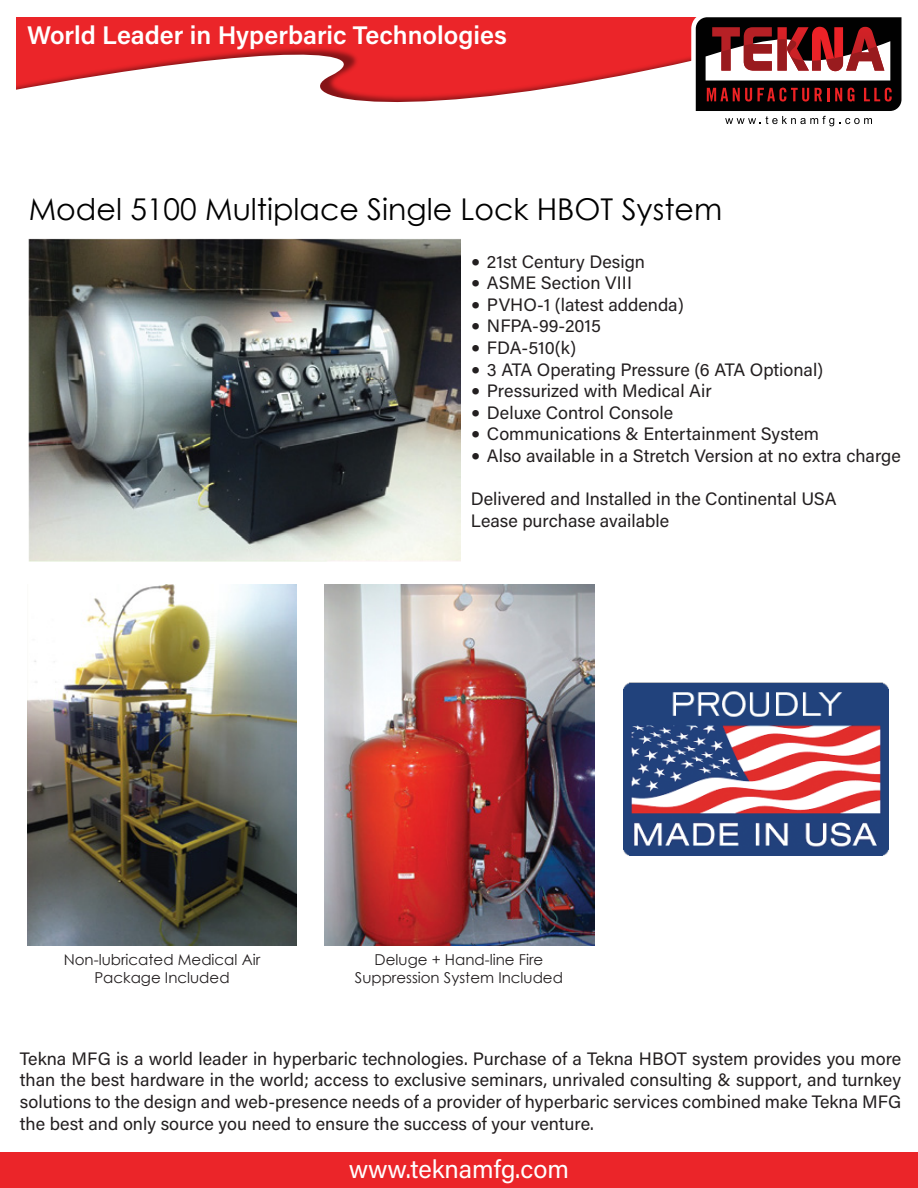
<style>
.page{position:relative;width:918px;height:1188px;background:#fff}
.page>*{position:absolute;margin:0;border:0;box-sizing:border-box;transform-origin:0 0}
.t1{font:30px "Century Gothic";color:#010101}
.t2{font:600 25.5px "Acumin Pro";color:#fff}
.t3{font:25.5px "Acumin Pro";color:#fff}
.t4{font:18px/21.6px "Acumin Pro";color:#231f20}
.t5{font:15px/18px "Century Gothic";color:#231f20;text-align:center}
.s1{font-family:"Verdana"}
</style>
<div class="page">
<div style="left:0;top:1152px;width:918px;height:36px;background:#eb2529"></div>
<div style="left:17px;top:17px;width:786px;height:94px;background:#eb2529"></div>
<img style="left:29px;top:238px;width:431px;height:323px">
<svg style="left:16px;top:45px;width:675px;height:66px"></svg>
<svg style="left:691px;top:17px;width:211px;height:109px"></svg>
<img style="left:27px;top:585px;width:269px;height:360px">
<img style="left:324px;top:585px;width:270px;height:360px">
<img style="left:624px;top:682px;width:264px;height:173px">
<h2 class="t2" style="left:27px;top:17px;width:481px">World Leader in Hyperbaric Technologies</h2>
<h1 class="t1" style="left:29px;top:191px;width:695px">Model 5100 Multiplace Single Lock HBOT System</h1>
<p class="t4" style="left:471px;top:250px;width:176px"><span class="s1">•</span> 21st Century Design</p>
<p class="t4" style="left:471px;top:271px;width:163px"><span class="s1">•</span> ASME Section VIII</p>
<p class="t4" style="left:471px;top:293px;width:215px"><span class="s1">•</span> PVHO-1 (latest addenda)</p>
<p class="t4" style="left:471px;top:315px;width:132px"><span class="s1">•</span> NFPA-99-2015</p>
<p class="t4" style="left:471px;top:336px;width:107px"><span class="s1">•</span> FDA-510(k)</p>
<p class="t4" style="left:471px;top:358px;width:354px"><span class="s1">•</span> 3 ATA Operating Pressure (6 ATA Optional)</p>
<p class="t4" style="left:471px;top:379px;width:242px"><span class="s1">•</span> Pressurized with Medical Air</p>
<p class="t4" style="left:471px;top:401px;width:204px"><span class="s1">•</span> Deluxe Control Console</p>
<p class="t4" style="left:471px;top:423px;width:350px"><span class="s1">•</span> Communications &amp; Entertainment System</p>
<p class="t4" style="left:471px;top:444px;width:431px"><span class="s1">•</span> Also available in a Stretch Version at no extra charge</p>
<p class="t4" style="left:471px;top:487px;width:368px">Delivered and Installed in the Continental USA<br>Lease purchase available</p>
<p class="t5" style="left:64px;top:950px;width:198px">Non-lubricated Medical Air<br>Package Included</p>
<p class="t5" style="left:355px;top:950px;width:210px">Deluge + Hand-line Fire<br>Suppression System Included</p>
<p class="t4" style="left:20px;top:1047px;width:883px;text-align:justify">Tekna MFG is a world leader in hyperbaric technologies. Purchase of a Tekna HBOT system provides you more than the best hardware in the world; access to exclusive seminars, unrivaled consulting &amp; support, and turnkey solutions to the design and web-presence needs of a provider of hyperbaric services combined make Tekna MFG the best and only source you need to ensure the success of your venture.</p>
<h2 class="t3" style="left:349px;top:1151px;width:222px">www.teknamfg.com</h2>
</div>
